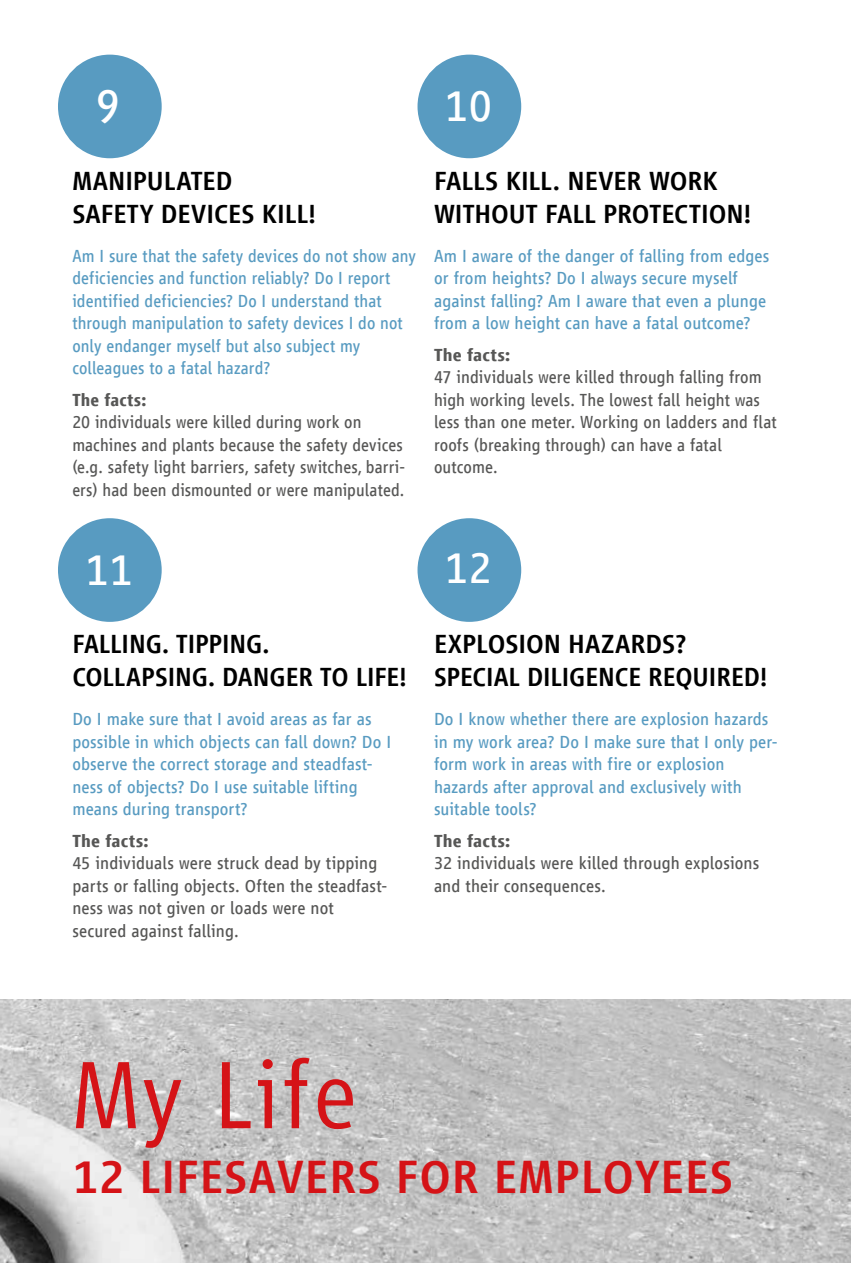
<style>
.page{position:relative;width:851px;height:1263px;background:#fff}
.page>*{position:absolute;margin:0;border:0;box-sizing:border-box;transform-origin:0 0}
.t1{font:300 99px "Vialog LT Com";letter-spacing:.03em;color:#d51317}
.t2{font:500 48px "Vialog LT Com";letter-spacing:.02em;color:#d51317}
.t3{font:48px "Vialog LT Com";color:#fff}
.t4{font:45px "Vialog LT Com";color:#fff}
.t5{font:500 27px/33px "Vialog LT Com";letter-spacing:-.005em;color:#000}
.t6{font:18px/22.5px "Vialog LT Com";letter-spacing:.005em;color:#589bc1}
.t7{font:18px/22.5px "Vialog LT Com";letter-spacing:.005em;color:#575756}
.t8{font:700 18px "Vialog LT Com";letter-spacing:.01em;color:#575756}
</style>
<div class="page">
<img style="left:0;top:999px;width:850px;height:264px">
<div style="left:69px;top:66px;width:81px;height:81px;background:#589bc1;border-radius:50%"></div>
<div style="left:58px;top:55px;width:104px;height:103px;border:22px solid #589bc1;border-radius:50%"></div>
<div style="left:428px;top:66px;width:82px;height:81px;background:#589bc1;border-radius:50%"></div>
<div style="left:417px;top:55px;width:104px;height:103px;border:22px solid #589bc1;border-radius:50%"></div>
<div style="left:428px;top:529px;width:82px;height:82px;background:#589bc1;border-radius:50%"></div>
<div style="left:417px;top:518px;width:104px;height:104px;border:22px solid #589bc1;border-radius:50%"></div>
<div style="left:69px;top:529px;width:81px;height:82px;background:#589bc1;border-radius:50%"></div>
<div style="left:58px;top:518px;width:104px;height:104px;border:22px solid #589bc1;border-radius:50%"></div>
<h2 class="t3" style="left:95px;top:79px;width:26px">9</h2>
<h3 class="t4" style="left:444px;top:81px;width:49px">10</h3>
<h3 class="t5" style="left:72px;top:164px;width:245px">MANIPULATED<br>SAFETY DEVICES KILL!</h3>
<p class="t6" style="left:72px;top:245px;width:345px">Am I sure that the safety devices do not show any deficiencies and function reliably? Do I report identified deficiencies? Do I understand that through manipulation to safety devices I do not only endanger myself but also subject my colleagues to a fatal hazard?</p>
<p class="t8" style="left:72px;top:390px;width:75px">The facts:</p>
<p class="t7" style="left:72px;top:411px;width:334px">20 individuals were killed during work on machines and plants because the safety devices (e.g. safety light barriers, safety switches, barri&shy;ers) had been dismounted or were manipulated.</p>
<h3 class="t5" style="left:434px;top:164px;width:319px">FALLS KILL. NEVER WORK<br>WITHOUT FALL PROTECTION!</h3>
<p class="t6" style="left:434px;top:245px;width:337px">Am I aware of the danger of falling from edges or from heights? Do I always secure myself against falling? Am I aware that even a plunge from a low height can have a fatal outcome?</p>
<p class="t8" style="left:434px;top:345px;width:78px">The facts:</p>
<p class="t7" style="left:434px;top:366px;width:344px">47 individuals were killed through falling from high working levels. The lowest fall height was less than one meter. Working on ladders and flat roofs (breaking through) can have a fatal outcome.</p>
<h3 class="t4" style="left:85px;top:545px;width:49px">11</h3>
<h3 class="t4" style="left:444px;top:543px;width:49px">12</h3>
<h3 class="t5" style="left:72px;top:628px;width:336px">FALLING. TIPPING.<br>COLLAPSING. DANGER TO LIFE!</h3>
<p class="t6" style="left:72px;top:708px;width:320px">Do I make sure that I avoid areas as far as possible in which objects can fall down? Do I observe the correct storage and steadfast&shy;ness of objects? Do I use suitable lifting means during transport?</p>
<p class="t8" style="left:72px;top:831px;width:78px">The facts:</p>
<p class="t7" style="left:72px;top:852px;width:316px">45 individuals were struck dead by tipping parts or falling objects. Often the steadfast&shy;ness was not given or loads were not secured against falling.</p>
<h3 class="t5" style="left:434px;top:628px;width:335px">EXPLOSION HAZARDS?<br>SPECIAL DILIGENCE REQUIRED!</h3>
<p class="t6" style="left:434px;top:708px;width:345px">Do I know whether there are explosion hazards in my work area? Do I make sure that I only per&shy;form work in areas with fire or explosion hazards after approval and exclusively with suitable tools?</p>
<p class="t8" style="left:434px;top:831px;width:78px">The facts:</p>
<p class="t7" style="left:434px;top:852px;width:326px">32 individuals were killed through explosions and their consequences.</p>
<h1 class="t1" style="left:72px;top:1040px;width:286px">My Life</h1>
<h2 class="t2" style="left:72px;top:1150px;width:662px">12 LIFESAVERS FOR EMPLOYEES</h2>
</div>
